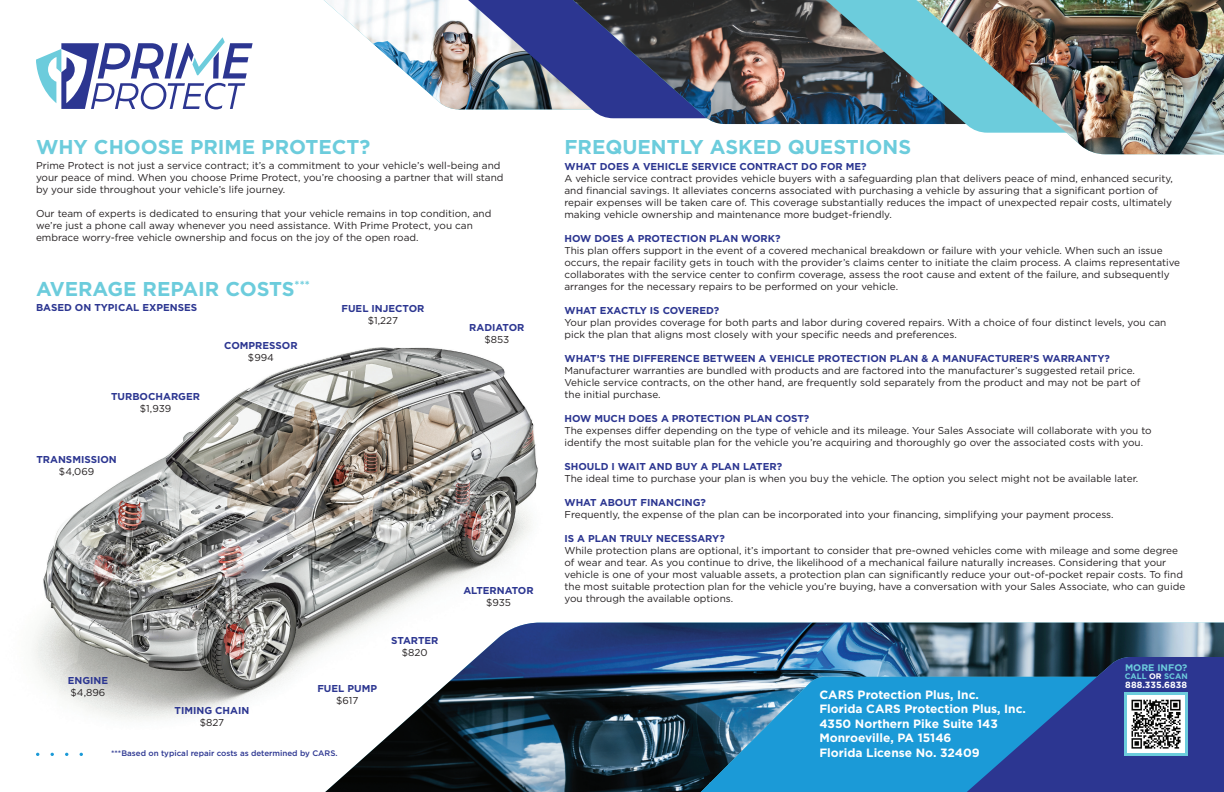
<style>
.page{position:relative;width:1224px;height:792px;background:#fff}
.page>*{position:absolute;margin:0;border:0;box-sizing:border-box;transform-origin:0 0}
.t1{font:700 20px "Gotham";color:#6cccdc}
.t2{font:700 12px/14.4px "Gotham";color:#fff}
.t3{font:10px/12px "Gotham";color:#231f20}
.t4{font:700 10px "Gotham";color:#2c3691}
.t5{font:700 9.5px "Gotham";color:#6cccdc}
.t6{font:700 9px "Gotham";color:#fff}
.t7{font:500 8px "Gotham";color:#2c3691}
.t8{font:700 8px "Gotham";color:#6cccdc}
.s1{color:#fff}
</style>
<div class="page">
<img style="left:32px;top:347px;width:594px;height:371px">
<svg style="left:36px;top:37px;width:217px;height:72px"></svg>
<svg style="left:121px;top:623px;width:204px;height:97px"></svg>
<img style="left:325px;top:623px;width:899px;height:169px">
<svg style="left:668px;top:677px;width:265px;height:115px;background:#2685b4"></svg>
<svg style="left:933px;top:657px;width:291px;height:135px;background:#2759a2"></svg>
<svg style="left:1125px;top:693px;width:63px;height:63px"></svg>
<img style="left:1128px;top:696px;width:57px;height:57px">
<img style="left:324px;top:0;width:94px;height:84px">
<img style="left:418px;top:0;width:112px;height:110px">
<svg style="left:530px;top:0;width:43px;height:110px;background:#4b5491"></svg>
<img style="left:573px;top:0;width:216px;height:124px">
<svg style="left:789px;top:0;width:66px;height:124px;background:#49555c"></svg>
<svg style="left:855px;top:0;width:61px;height:124px;background:#538491"></svg>
<img style="left:916px;top:0;width:308px;height:154px">
<h1 class="t1" style="left:36px;top:134px;width:336px">WHY CHOOSE PRIME PROTECT?</h1>
<p class="t3" style="left:36px;top:159px;width:469px">Prime Protect is not just a service contract; it’s a commitment to your vehicle’s well-being and your peace of mind. When you choose Prime Protect, you’re choosing a partner that will stand by your side throughout your vehicle’s life journey.</p>
<p class="t3" style="left:36px;top:207px;width:457px">Our team of experts is dedicated to ensuring that your vehicle remains in top condition, and we’re just a phone call away whenever you need assistance. With Prime Protect, you can embrace worry-free vehicle ownership and focus on the joy of the open road.</p>
<h1 class="t1" style="left:36px;top:275px;width:275px">AVERAGE REPAIR COSTS<sup>***</sup></h1>
<p class="t4" style="left:36px;top:301px;width:163px">BASED ON TYPICAL EXPENSES</p>
<p class="t4" style="left:111px;top:389px;width:90px">TURBOCHARGER</p>
<p class="t3" style="left:140px;top:402px;width:33px">$1,939</p>
<p class="t4" style="left:36px;top:453px;width:82px">TRANSMISSION</p>
<p class="t3" style="left:59px;top:465px;width:37px">$4,069</p>
<p class="t4" style="left:224px;top:339px;width:75px">COMPRESSOR</p>
<p class="t3" style="left:248px;top:351px;width:28px">$994</p>
<p class="t4" style="left:342px;top:302px;width:84px">FUEL INJECTOR</p>
<p class="t3" style="left:368px;top:314px;width:32px">$1,227</p>
<p class="t4" style="left:469px;top:320px;width:57px">RADIATOR</p>
<p class="t3" style="left:484px;top:333px;width:26px">$853</p>
<p class="t4" style="left:68px;top:674px;width:42px">ENGINE</p>
<p class="t3" style="left:71px;top:686px;width:36px">$4,896</p>
<p class="t4" style="left:175px;top:704px;width:76px">TIMING CHAIN</p>
<p class="t3" style="left:200px;top:716px;width:26px">$827</p>
<p class="t4" style="left:317px;top:681px;width:61px">FUEL PUMP</p>
<p class="t3" style="left:336px;top:694px;width:24px">$617</p>
<p class="t7" style="left:111px;top:748px;width:228px">***Based on typical repair costs as determined by CARS.</p>
<p class="t4" style="left:391px;top:634px;width:49px">STARTER</p>
<p class="t3" style="left:402px;top:647px;width:27px">$820</p>
<p class="t4" style="left:463px;top:584px;width:72px">ALTERNATOR</p>
<p class="t3" style="left:486px;top:596px;width:26px">$935</p>
<h1 class="t1" style="left:564px;top:134px;width:348px">FREQUENTLY ASKED QUESTIONS</h1>
<p class="t4" style="left:564px;top:160px;width:304px">WHAT DOES A VEHICLE SERVICE CONTRACT DO FOR ME?</p>
<p class="t3" style="left:564px;top:172px;width:610px">A vehicle service contract provides vehicle buyers with a safeguarding plan that delivers peace of mind, enhanced security, and financial savings. It alleviates concerns associated with purchasing a vehicle by assuring that a significant portion of repair expenses will be taken care of. This coverage substantially reduces the impact of unexpected repair costs, ultimately making vehicle ownership and maintenance more budget-friendly.</p>
<p class="t4" style="left:564px;top:232px;width:218px">HOW DOES A PROTECTION PLAN WORK?</p>
<p class="t3" style="left:564px;top:244px;width:617px">This plan offers support in the event of a covered mechanical breakdown or failure with your vehicle. When such an issue occurs, the repair facility gets in touch with the provider’s claims center to initiate the claim process. A claims representative collaborates with the service center to confirm coverage, assess the root cause and extent of the failure, and subsequently arranges for the necessary repairs to be performed on your vehicle.</p>
<p class="t4" style="left:564px;top:304px;width:156px">WHAT EXACTLY IS COVERED?</p>
<p class="t3" style="left:564px;top:316px;width:603px">Your plan provides coverage for both parts and labor during covered repairs. With a choice of four distinct levels, you can pick the plan that aligns most closely with your specific needs and preferences.</p>
<p class="t4" style="left:564px;top:352px;width:547px">WHAT’S THE DIFFERENCE BETWEEN A VEHICLE PROTECTION PLAN &amp; A MANUFACTURER’S WARRANTY?</p>
<p class="t3" style="left:564px;top:364px;width:578px">Manufacturer warranties are bundled with products and are factored into the manufacturer’s suggested retail price.<br>Vehicle service contracts, on the other hand, are frequently sold separately from the product and may not be part of the initial purchase.</p>
<p class="t4" style="left:564px;top:412px;width:246px">HOW MUCH DOES A PROTECTION PLAN COST?</p>
<p class="t3" style="left:564px;top:424px;width:589px">The expenses differ depending on the type of vehicle and its mileage. Your Sales Associate will collaborate with you to identify the most suitable plan for the vehicle you’re acquiring and thoroughly go over the associated costs with you.</p>
<p class="t4" style="left:564px;top:460px;width:219px">SHOULD I WAIT AND BUY A PLAN LATER?</p>
<p class="t3" style="left:564px;top:472px;width:575px">The ideal time to purchase your plan is when you buy the vehicle. The option you select might not be available later.</p>
<p class="t4" style="left:564px;top:496px;width:143px">WHAT ABOUT FINANCING?</p>
<p class="t3" style="left:564px;top:508px;width:551px">Frequently, the expense of the plan can be incorporated into your financing, simplifying your payment process.</p>
<p class="t4" style="left:564px;top:532px;width:162px">IS A PLAN TRULY NECESSARY?</p>
<p class="t3" style="left:564px;top:544px;width:622px">While protection plans are optional, it’s important to consider that pre-owned vehicles come with mileage and some degree of wear and tear. As you continue to drive, the likelihood of a mechanical failure naturally increases. Considering that your vehicle is one of your most valuable assets, a protection plan can significantly reduce your out-of-pocket repair costs. To find the most suitable protection plan for the vehicle you’re buying, have a conversation with your Sales Associate, who can guide you through the available options.</p>
<p class="t2" style="left:819px;top:687px;width:208px">CARS Protection Plus, Inc.<br>Florida CARS Protection Plus, Inc.<br>4350 Northern Pike Suite 143<br>Monroeville, PA 15146<br>Florida License No. 32409</p>
<p class="t5" style="left:1125px;top:661px;width:64px">MORE INFO?</p>
<p class="t8" style="left:1125px;top:671px;width:65px">CALL <span class="s1">OR</span> SCAN</p>
<p class="t6" style="left:1125px;top:679px;width:63px">888.335.6838</p>
</div>
